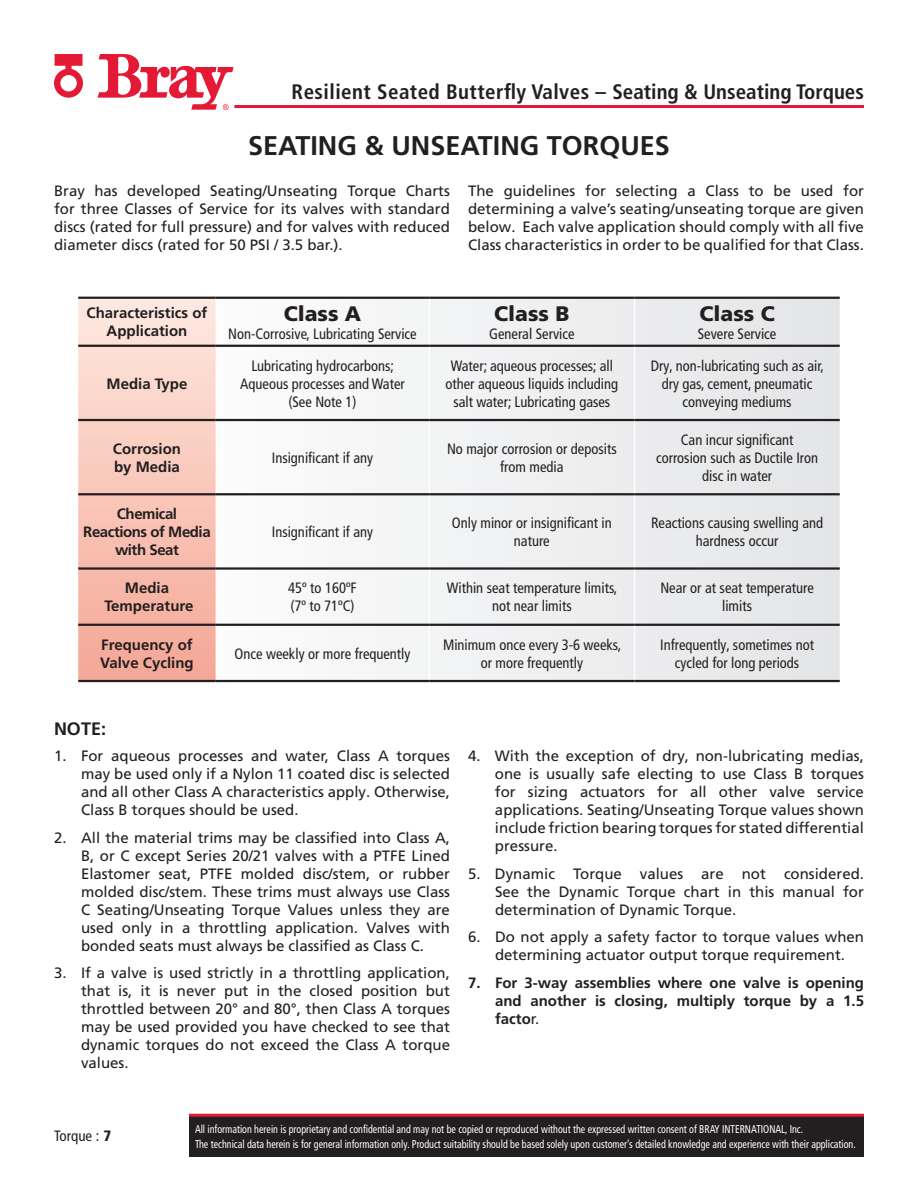
<style>
.page{position:relative;width:918px;height:1188px;background:#fff}
.page>*{position:absolute;margin:0;border:0;box-sizing:border-box;transform-origin:0 0}
.t1{font:700 27px "Frutiger LT Pro";color:#231f20}
.t2{font:700 condensed 21px "Frutiger LT Pro";letter-spacing:.02em;color:#231f20}
.t3{font:900 21px "Frutiger LT Pro";color:#231f20}
.t4{font:700 18px "Frutiger LT Pro";color:#231f20}
.t5{font:15px/18px "Frutiger LT Pro";color:#231f20;text-align:justify}
.t6{font:condensed 15px/18px "Frutiger LT Pro";color:#231f20;text-align:center}
.t7{font:700 15px/18px "Frutiger LT Pro";color:#231f20;text-align:center}
.t8{font:700 15px/18px "Frutiger LT Pro";letter-spacing:-.03em;color:#231f20;text-align:center}
.t9{font:condensed 11.25px/15px "Frutiger LT Pro";color:#fff;scale:.89 1}
.s1{font-weight:400}
.s2{font-weight:900}
</style>
<div class="page">
<hr style="left:234px;top:105px;width:630px;height:3px;background:#e41936">
<svg style="left:98px;top:54px;width:135px;height:56px"></svg>
<svg style="left:54px;top:54px;width:29px;height:44px"></svg>
<div style="left:189px;top:1115px;width:675px;height:42px;background:#231f20"></div>
<hr style="left:189px;top:1114px;width:675px;height:3px;background:#e41936">
<svg style="left:78px;top:299px;width:138px;height:381px;background:#f8c7ba"></svg>
<svg style="left:216px;top:299px;width:624px;height:381px"></svg>
<hr style="left:428px;top:299px;width:2px;height:46px;background:#fff">
<hr style="left:634px;top:299px;width:1px;height:46px;background:#fff">
<hr style="left:428px;top:347px;width:2px;height:72px;background:#fff">
<hr style="left:634px;top:347px;width:1px;height:72px;background:#fff">
<hr style="left:428px;top:421px;width:2px;height:72px;background:#fff">
<hr style="left:634px;top:421px;width:1px;height:72px;background:#fff">
<hr style="left:428px;top:495px;width:2px;height:72px;background:#fff">
<hr style="left:634px;top:495px;width:1px;height:72px;background:#fff">
<hr style="left:428px;top:570px;width:2px;height:54px;background:#fff">
<hr style="left:634px;top:570px;width:1px;height:54px;background:#fff">
<hr style="left:428px;top:626px;width:2px;height:54px;background:#fff">
<hr style="left:634px;top:626px;width:1px;height:54px;background:#fff">
<hr style="left:78px;top:345px;width:138px;height:2px;background:#231f20">
<hr style="left:216px;top:345px;width:213px;height:2px;background:#231f20">
<hr style="left:429px;top:345px;width:205px;height:2px;background:#231f20">
<hr style="left:634px;top:345px;width:206px;height:2px;background:#231f20">
<hr style="left:78px;top:419px;width:138px;height:2px;background:#231f20">
<hr style="left:216px;top:419px;width:213px;height:2px;background:#231f20">
<hr style="left:429px;top:419px;width:205px;height:2px;background:#231f20">
<hr style="left:634px;top:419px;width:206px;height:2px;background:#231f20">
<hr style="left:78px;top:493px;width:138px;height:2px;background:#231f20">
<hr style="left:216px;top:493px;width:213px;height:2px;background:#231f20">
<hr style="left:429px;top:493px;width:205px;height:2px;background:#231f20">
<hr style="left:634px;top:493px;width:206px;height:2px;background:#231f20">
<hr style="left:78px;top:567px;width:138px;height:3px;background:#231f20">
<hr style="left:216px;top:567px;width:213px;height:3px;background:#231f20">
<hr style="left:429px;top:567px;width:205px;height:3px;background:#231f20">
<hr style="left:634px;top:567px;width:206px;height:3px;background:#231f20">
<hr style="left:78px;top:624px;width:138px;height:2px;background:#231f20">
<hr style="left:216px;top:624px;width:213px;height:2px;background:#231f20">
<hr style="left:429px;top:624px;width:205px;height:2px;background:#231f20">
<hr style="left:634px;top:624px;width:206px;height:2px;background:#231f20">
<hr style="left:78px;top:680px;width:138px;height:2px;background:#231f20">
<hr style="left:216px;top:680px;width:213px;height:2px;background:#231f20">
<hr style="left:429px;top:680px;width:205px;height:2px;background:#231f20">
<hr style="left:634px;top:680px;width:206px;height:2px;background:#231f20">
<hr style="left:78px;top:297px;width:138px;height:2px;background:#231f20">
<hr style="left:216px;top:297px;width:213px;height:2px;background:#231f20">
<hr style="left:429px;top:297px;width:205px;height:2px;background:#231f20">
<hr style="left:634px;top:297px;width:206px;height:2px;background:#231f20">
<h2 class="t2" style="left:292px;top:79px;width:574px">Resilient Seated Butterfly Valves – Seating &amp; Unseating Torques</h2>
<h1 class="t1" style="left:248px;top:130px;width:423px">SEATING &amp; UNSEATING TORQUES</h1>
<p class="t5" style="left:54px;top:182px;width:398px">Bray has developed Seating/Unseating Torque Charts for three Classes of Service for its valves with standard discs (rated for full pressure) and for valves with reduced diameter discs (rated for 50 PSI / 3.5 bar.).</p>
<p class="t5" style="left:468px;top:182px;width:398px">The guidelines for selecting a Class to be used for determining a valve’s seating/unseating torque are given below. Each valve application should comply with all five Class characteristics in order to be qualified for that Class.</p>
<p class="t7" style="left:87px;top:304px;width:122px">Characteristics of<br>Application</p>
<h2 class="t3" style="left:284px;top:301px;width:79px">Class A</h2>
<p class="t6" style="left:228px;top:325px;width:190px">Non-Corrosive, Lubricating Service</p>
<h2 class="t3" style="left:494px;top:301px;width:77px">Class B</h2>
<p class="t6" style="left:489px;top:325px;width:87px">General Service</p>
<h2 class="t3" style="left:699px;top:301px;width:77px">Class C</h2>
<p class="t6" style="left:698px;top:325px;width:80px">Severe Service</p>
<p class="t7" style="left:107px;top:374px;width:82px">Media Type</p>
<p class="t6" style="left:240px;top:356px;width:166px">Lubricating hydrocarbons;<br>Aqueous processes and Water (See Note 1)</p>
<p class="t6" style="left:446px;top:356px;width:174px">Water; aqueous processes; all other aqueous liquids including salt water; Lubricating gases</p>
<p class="t6" style="left:651px;top:356px;width:175px">Dry, non-lubricating such as air, dry gas, cement, pneumatic conveying mediums</p>
<p class="t7" style="left:113px;top:440px;width:70px;text-align:left">Corrosion by Media</p>
<p class="t6" style="left:272px;top:449px;width:103px">Insignificant if any</p>
<p class="t6" style="left:447px;top:440px;width:171px">No major corrosion or deposits from media</p>
<p class="t6" style="left:656px;top:431px;width:164px">Can incur significant corrosion such as Ductile Iron disc in water</p>
<p class="t8" style="left:83px;top:505px;width:129px">Chemical<br>Reactions of Media with Seat</p>
<p class="t6" style="left:272px;top:523px;width:103px">Insignificant if any</p>
<p class="t6" style="left:452px;top:514px;width:161px">Only minor or insignificant in nature</p>
<p class="t6" style="left:651px;top:514px;width:174px">Reactions causing swelling and hardness occur</p>
<p class="t7" style="left:105px;top:579px;width:90px">Media<br>Temperature</p>
<p class="t6" style="left:288px;top:579px;width:70px;text-align:left">45º to 160ºF (7º to 71ºC)</p>
<p class="t6" style="left:447px;top:579px;width:172px">Within seat temperature limits, not near limits</p>
<p class="t6" style="left:660px;top:579px;width:155px">Near or at seat temperature limits</p>
<p class="t7" style="left:100px;top:635px;width:95px;text-align:left">Frequency of<br>Valve Cycling</p>
<p class="t6" style="left:235px;top:644px;width:177px">Once weekly or more frequently</p>
<p class="t6" style="left:443px;top:635px;width:180px">Minimum once every 3-6 weeks, or more frequently</p>
<p class="t6" style="left:660px;top:635px;width:155px">Infrequently, sometimes not cycled for long periods</p>
<p class="t4" style="left:54px;top:718px;width:54px">NOTE:</p>
<p class="t5" style="left:81px;top:747px;width:371px;text-indent:-27px">1. For aqueous processes and water, Class A torques may be used only if a Nylon 11 coated disc is selected and all other Class A characteristics apply. Otherwise, Class B torques should be used.</p>
<p class="t5" style="left:81px;top:828px;width:371px;text-indent:-27px">2. All the material trims may be classified into Class A, B, or C except Series 20/21 valves with a PTFE Lined Elastomer seat, PTFE molded disc/stem, or rubber molded disc/stem. These trims must always use Class C Seating/Unseating Torque Values unless they are used only in a throttling application. Valves with bonded seats must always be classified as Class C.</p>
<p class="t5" style="left:81px;top:964px;width:371px;text-indent:-27px">3. If a valve is used strictly in a throttling application, that is, it is never put in the closed position but throttled between 20° and 80°, then Class A torques may be used provided you have checked to see that dynamic torques do not exceed the Class A torque values.</p>
<p class="t5" style="left:495px;top:747px;width:371px;text-indent:-27px">4. With the exception of dry, non-lubricating medias, one is usually safe electing to use Class B torques for sizing actuators for all other valve service applications. Seating/Unseating Torque values shown include friction bearing torques for stated differential pressure.</p>
<p class="t5" style="left:495px;top:864px;width:371px;text-indent:-27px">5. Dynamic Torque values are not considered.<br>See the Dynamic Torque chart in this manual for determination of Dynamic Torque.</p>
<p class="t5" style="left:468px;top:928px;width:398px;text-align:center">6. Do not apply a safety factor to torque values when determining actuator output torque requirement.</p>
<p class="t7" style="left:495px;top:974px;width:371px;text-align:justify;text-indent:-27px">7. For 3-way assemblies where one valve is opening and another is closing, multiply torque by a 1.5 facto<span class="s1">r.</span></p>
<p class="t6" style="left:54px;top:1127px;width:59px">Torque : <span class="s2">7</span></p>
<p class="t9" style="left:195px;top:1121px;width:744px">All information herein is proprietary and confidential and may not be copied or reproduced without the expressed written consent of BRAY INTERNATIONAL, Inc.<br>The technical data herein is for general information only. Product suitability should be based solely upon customer’s detailed knowledge and experience with their application.</p>
</div>
